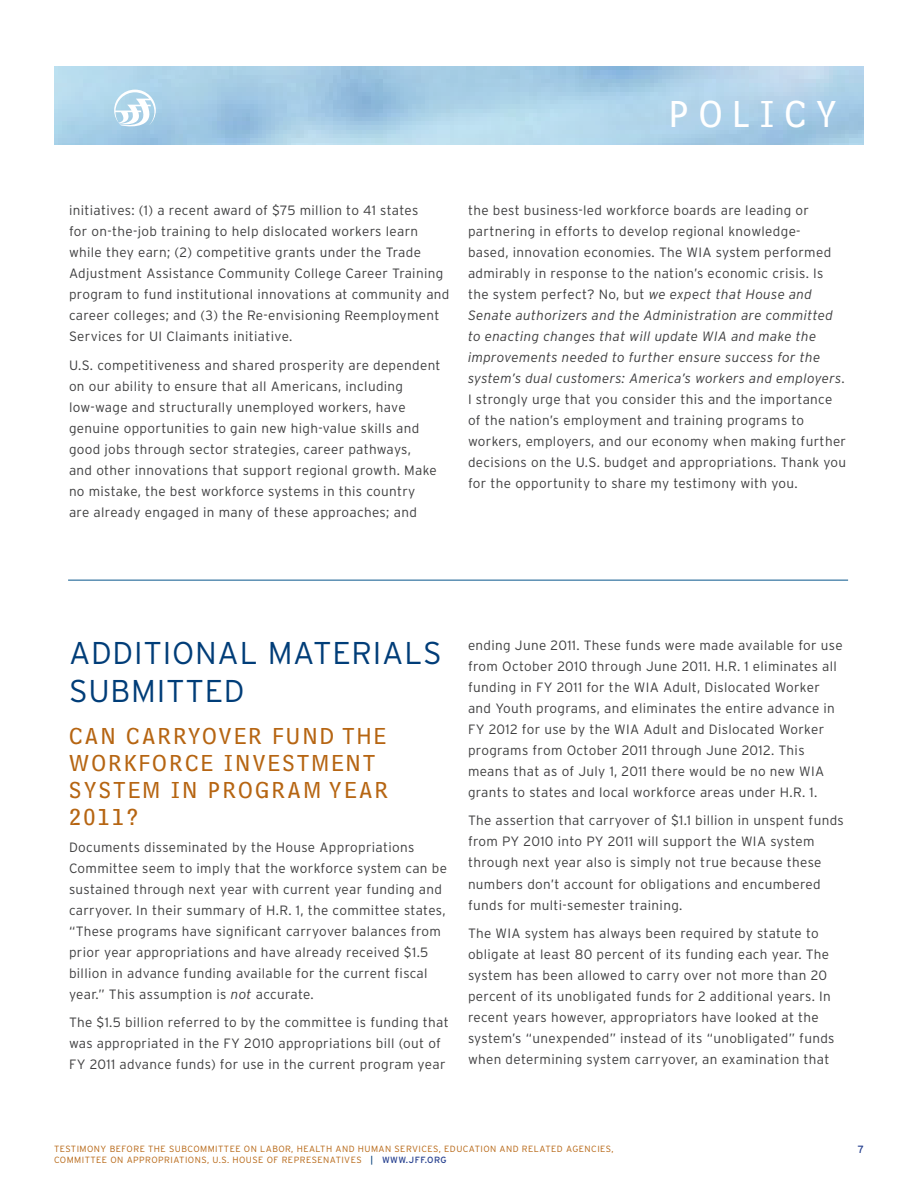
<style>
.page{position:relative;width:918px;height:1188px;background:#fff}
.page>*{position:absolute;margin:0;border:0;box-sizing:border-box;transform-origin:0 0}
.t1{font:39px "Bell Centennial Sub Caption";letter-spacing:.25em;color:#fff}
.header1{font:300 31.5px/37.5px "Interstate";letter-spacing:.025em;color:#003d78}
.header_2{font:24px/27px "Bell Centennial Sub Caption";letter-spacing:.1em;color:#b66512}
.copy{font:300 13.5px/21px "Interstate";letter-spacing:.025em;color:#3e3e3f}
.t2{font:10.5px "Interstate";color:#253f8e}
.t3{font:300 9px/10.8px "Interstate";letter-spacing:.05em;color:#b66512}
.s1{font-style:italic}
.s2{font-weight:400;color:#003d78}
.s3{font-weight:400;color:#253f8e}
</style>
<div class="page">
<svg style="left:114px;top:90px;width:42px;height:38px"></svg>
<hr style="left:68px;top:580px;width:780px;height:1px;background:#135e91">
<h1 class="t1" style="left:669px;top:91px;width:169px">POLICY</h1>
<p class="copy" style="left:69px;top:200px;width:382px">initiatives: (1) a recent award of $75 million to 41 states<br>for on-the-job training to help dislocated workers learn while they earn; (2) competitive grants under the Trade Adjustment Assistance Community College Career Training program to fund institutional innovations at community and career colleges; and (3) the Re-envisioning Reemployment Services for UI Claimants initiative.</p>
<p class="copy" style="left:69px;top:354px;width:373px">U.S. competitiveness and shared prosperity are dependent on our ability to ensure that all Americans, including low-wage and structurally unemployed workers, have genuine opportunities to gain new high-value skills and good jobs through sector strategies, career pathways,<br>and other innovations that support regional growth. Make no mistake, the best workforce systems in this country<br>are already engaged in many of these approaches; and</p>
<p class="copy" style="left:468px;top:200px;width:380px">the best business-led workforce boards are leading or partnering in efforts to develop regional knowledge-<br>based, innovation economies. The WIA system performed admirably in response to the nation’s economic crisis. Is the system perfect? No, but <span class="s1">we expect that House and Senate authorizers and the Administration are committed to enacting changes that will update WIA and make the improvements needed to further ensure success for the system’s dual customers: America’s workers and employers</span>.<br>I strongly urge that you consider this and the importance of the nation’s employment and training programs to workers, employers, and our economy when making further decisions on the U.S. budget and appropriations. Thank you for the opportunity to share my testimony with you.</p>
<p class="header1" style="left:69px;top:634px;width:374px">ADDITIONAL MATERIALS<br>SUBMITTED</p>
<p class="header_2" style="left:69px;top:722px;width:321px">CAN CARRYOVER FUND THE<br>WORKFORCE INVESTMENT<br>SYSTEM IN PROGRAM YEAR<br>2011?</p>
<p class="copy" style="left:69px;top:837px;width:380px">Documents disseminated by the House Appropriations Committee seem to imply that the workforce system can be sustained through next year with current year funding and carryover. In their summary of H.R. 1, the committee states, “These programs have significant carryover balances from prior year appropriations and have already received $1.5 billion in advance funding available for the current fiscal year.” This assumption is <span class="s1">not</span> accurate.</p>
<p class="copy" style="left:69px;top:1012px;width:381px">The $1.5 billion referred to by the committee is funding that was appropriated in the FY 2010 appropriations bill (out of<br>FY 2011 advance funds) for use in the current program year</p>
<p class="copy" style="left:468px;top:635px;width:376px">ending June 2011. These funds were made available for use from October 2010 through June 2011. H.R. 1 eliminates all funding in FY 2011 for the WIA Adult, Dislocated Worker and Youth programs, and eliminates the entire advance in FY 2012 for use by the WIA Adult and Dislocated Worker programs from October 2011 through June 2012. This means that as of July 1, 2011 there would be no new WIA grants to states and local workforce areas under H.R. 1.</p>
<p class="copy" style="left:468px;top:810px;width:377px">The assertion that carryover of $1.1 billion in unspent funds from PY 2010 into PY 2011 will support the WIA system through next year also is simply not true because these numbers don’t account for obligations and encumbered funds for multi-semester training.</p>
<p class="copy" style="left:468px;top:923px;width:368px">The WIA system has always been required by statute to obligate at least 80 percent of its funding each year. The system has been allowed to carry over not more than 20 percent of its unobligated funds for 2 additional years. In recent years however, appropriators have looked at the system’s “unexpended” instead of its “unobligated” funds when determining system carryover, an examination that</p>
<p class="t3" style="left:54px;top:1143px;width:561px">TESTIMONY BEFORE THE SUBCOMMITTEE ON LABOR, HEALTH AND HUMAN SERVICES, EDUCATION AND RELATED AGENCIES,<br>COMMITTEE ON APPROPRIATIONS, U.S. HOUSE OF REPRESENATIVES <span class="s2">|</span> <span class="s3">WWW.JFF.ORG</span></p>
<p class="t2" style="left:858px;top:1143px;width:8px">7</p>
</div>
